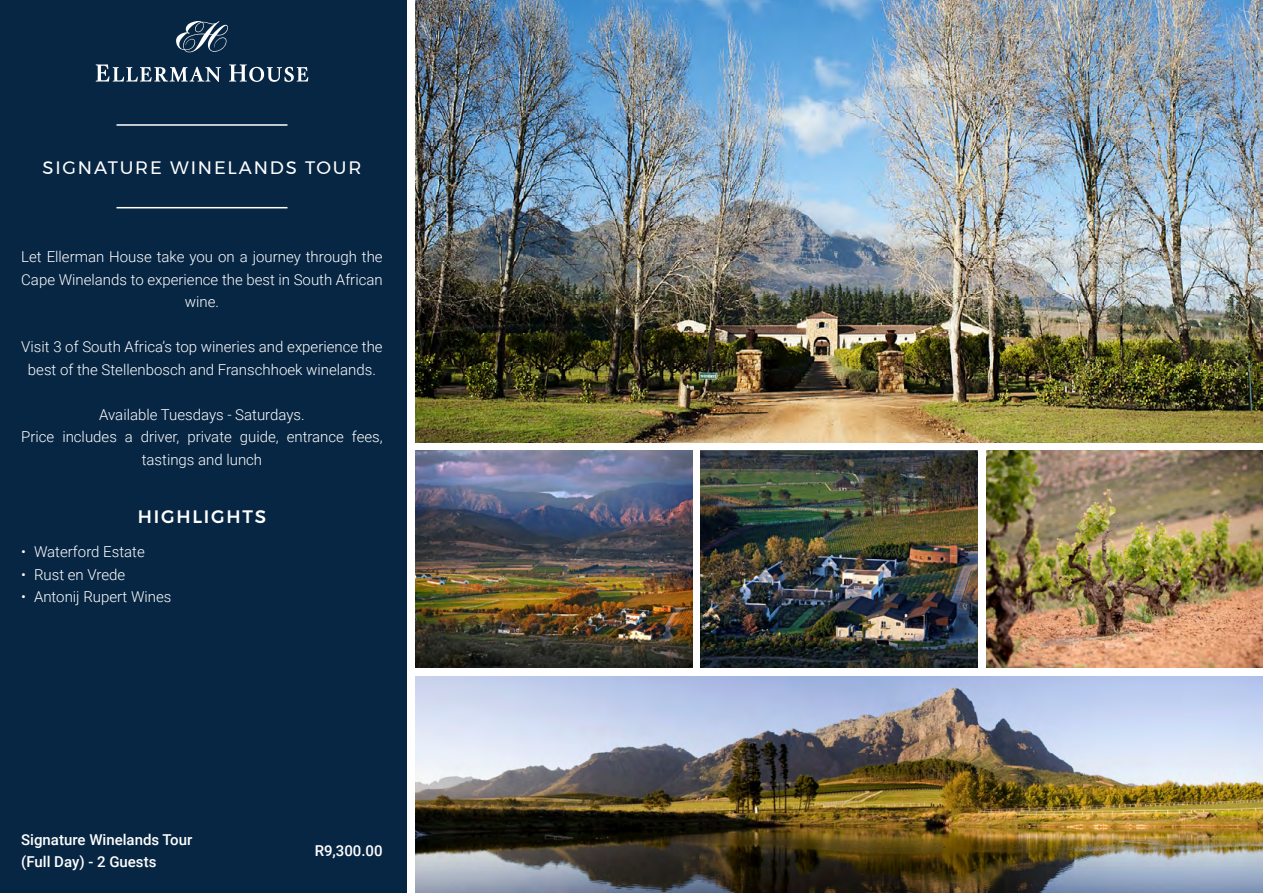
<style>
.page{position:relative;width:1263px;height:893px;background:#fff}
.page>*{position:absolute;margin:0;border:0;box-sizing:border-box;transform-origin:0 0}
.t1{font:18px "Montserrat";letter-spacing:.1em;color:#fff}
.t2{font:500 18px "Montserrat";letter-spacing:.1em;color:#fff}
.t3{font:300 15px/22.5px "Roboto";color:#fff;text-align:center}
.t4{font:500 15px/22.5px "Roboto";color:#fff}
</style>
<div class="page">
<img style="left:701px;top:451px;width:276px;height:217px">
<img style="left:415px;top:451px;width:277px;height:217px">
<img style="left:986px;top:451px;width:277px;height:217px">
<img style="left:415px;top:676px;width:848px;height:217px">
<img style="left:415px;top:0;width:848px;height:442px">
<div style="left:0;top:0;width:407px;height:893px;background:#072643"></div>
<svg style="left:176px;top:21px;width:52px;height:31px"></svg>
<svg style="left:229px;top:64px;width:79px;height:18px"></svg>
<svg style="left:96px;top:64px;width:125px;height:18px"></svg>
<hr style="left:116px;top:124px;width:171px;height:2px;background:#fff">
<hr style="left:116px;top:207px;width:171px;height:1px;background:#fff">
<p class="t1" style="left:43px;top:154px;width:320px">SIGNATURE WINELANDS TOUR</p>
<p class="t3" style="left:21px;top:245px;width:363px">Let Ellerman House take you on a journey through the<br>Cape Winelands to experience the best in South African wine.</p>
<p class="t3" style="left:21px;top:335px;width:363px">Visit 3 of South Africa’s top wineries and experience the best of the Stellenbosch and Franschhoek winelands.</p>
<p class="t3" style="left:21px;top:403px;width:363px">Available Tuesdays - Saturdays.<br>Price includes a driver, private guide, entrance fees, tastings and lunch</p>
<p class="t2" style="left:138px;top:503px;width:130px">HIGHLIGHTS</p>
<p class="t3" style="left:21px;top:540px;width:125px">• Waterford Estate</p>
<p class="t3" style="left:21px;top:563px;width:105px">• Rust en Vrede</p>
<p class="t3" style="left:21px;top:585px;width:152px">• Antonij Rupert Wines</p>
<p class="t4" style="left:21px;top:828px;width:173px">Signature Winelands Tour (Full Day) - 2 Guests</p>
<p class="t4" style="left:315px;top:839px;width:69px">R9,300.00</p>
</div>
